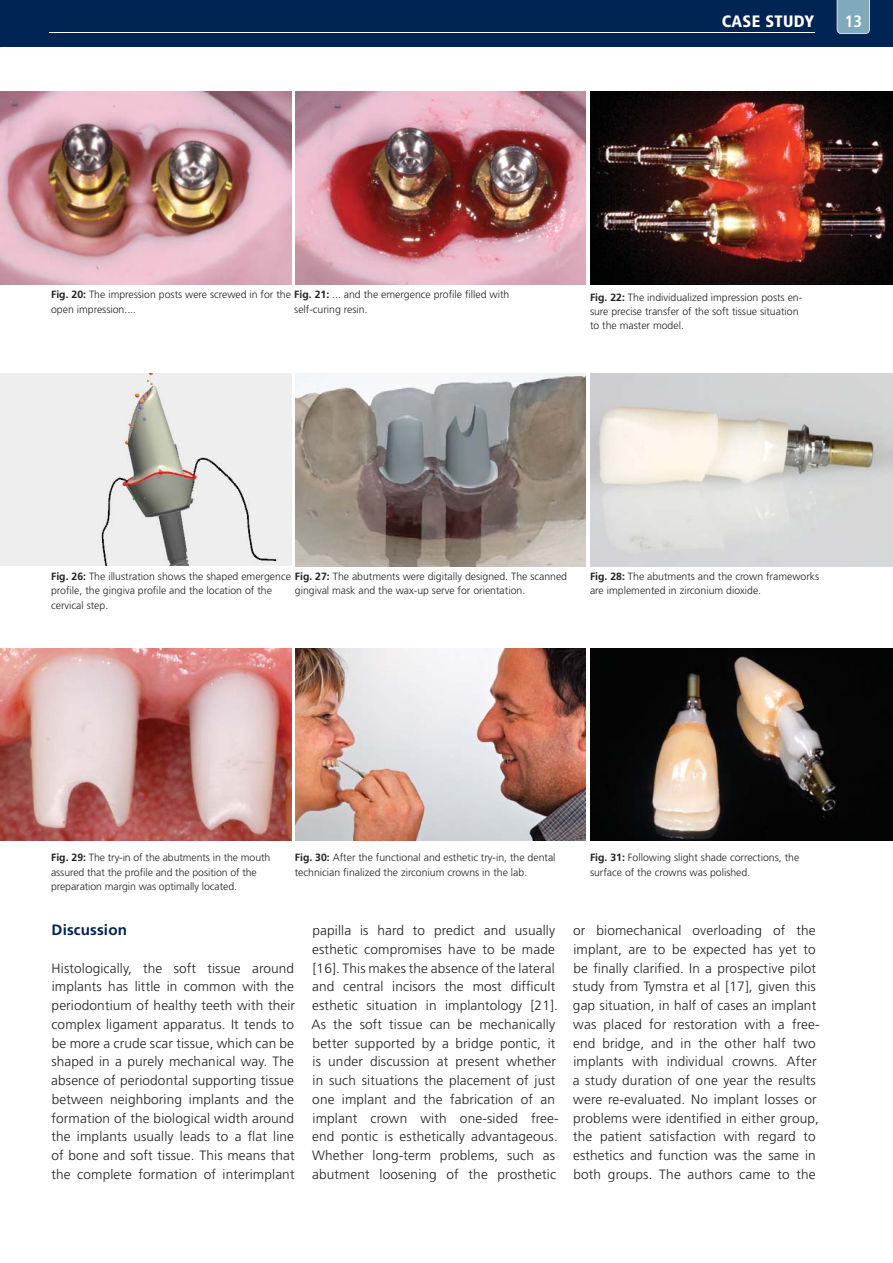
<style>
.page{position:relative;width:893px;height:1263px;background:#fff}
.page>*{position:absolute;margin:0;border:0;box-sizing:border-box;transform-origin:0 0}
.t1{font:900 condensed 16.5px "Frutiger LT Std";letter-spacing:.02em;color:#fff}
.t2{font:700 condensed 16.5px "Frutiger LT Std";color:#fff}
.t3{font:700 15px "Frutiger LT Std";letter-spacing:.01em;color:#002454}
.t4{font:300 13.5px/18.8px "Frutiger LT Std";letter-spacing:.01em;color:#231f20}
.t5{font:300 10.5px/14.2px "Frutiger LT Std";color:#231f20}
.s1{font-weight:700}
</style>
<div class="page">
<div style="left:0;top:0;width:892px;height:47px;background:#002454"></div>
<hr style="left:49px;top:32px;width:765px;height:1px;background:#fff">
<svg style="left:836px;top:0;width:34px;height:34px"></svg>
<img style="left:1px;top:649px;width:290px;height:192px">
<img style="left:590px;top:648px;width:302px;height:193px">
<img style="left:295px;top:649px;width:291px;height:192px">
<img style="left:0;top:374px;width:291px;height:192px">
<img style="left:590px;top:374px;width:302px;height:192px">
<img style="left:295px;top:374px;width:291px;height:192px">
<img style="left:0;top:92px;width:291px;height:192px">
<img style="left:590px;top:92px;width:302px;height:192px">
<img style="left:295px;top:92px;width:291px;height:192px">
<p class="t1" style="left:721px;top:11px;width:94px">CASE STUDY</p>
<p class="t2" style="left:844px;top:12px;width:19px">13</p>
<p class="t5" style="left:51px;top:288px;width:460px"><span class="s1">Fig. 20:</span> The impression posts were screwed in for the <span class="s1">Fig. 21:</span> ... and the emergence profile filled with open impression....</p>
<p class="t5" style="left:590px;top:291px;width:214px"><span class="s1">Fig. 22:</span> The individualized impression posts en&shy;sure precise transfer of the soft tissue situation to the master model.</p>
<p class="t5" style="left:294px;top:303px;width:75px">self-curing resin.</p>
<p class="t5" style="left:51px;top:570px;width:517px"><span class="s1">Fig. 26:</span> The illustration shows the shaped emergence <span class="s1">Fig. 27:</span> The abutments were digitally designed. The scanned profile, the gingiva profile and the location of the<br>cervical step.</p>
<p class="t5" style="left:590px;top:570px;width:231px"><span class="s1">Fig. 28:</span> The abutments and the crown frameworks are implemented in zirconium dioxide.</p>
<p class="t5" style="left:295px;top:584px;width:232px">gingival mask and the wax-up serve for orientation.</p>
<p class="t5" style="left:295px;top:851px;width:262px"><span class="s1">Fig. 30:</span> After the functional and esthetic try-in, the dental technician finalized the zirconium crowns in the lab.</p>
<p class="t5" style="left:51px;top:851px;width:221px"><span class="s1">Fig. 29:</span> The try-in of the abutments in the mouth assured that the profile and the position of the preparation margin was optimally located.</p>
<p class="t5" style="left:590px;top:851px;width:211px"><span class="s1">Fig. 31:</span> Following slight shade corrections, the surface of the crowns was polished.</p>
<p class="t3" style="left:52px;top:923px;width:77px">Discussion</p>
<p class="t4" style="left:51px;top:959px;width:245px;text-align:justify">Histologically, the soft tissue around implants has little in common with the periodontium of healthy teeth with their complex ligament apparatus. It tends to be more a crude scar tissue, which can be shaped in a purely mechanical way. The absence of periodontal supporting tissue between neighboring implants and the formation of the biological width around the implants usually leads to a flat line of bone and soft tissue. This means that the complete formation of interimplant</p>
<p class="t4" style="left:311px;top:922px;width:249px">papilla is hard to predict and usually esthetic compromises have to be made [16]. This makes the absence of the lateral and central incisors the most difficult esthetic situation in implantology [21].<br>As the soft tissue can be mechanically better supported by a bridge pontic, it is under discussion at present whether in such situations the placement of just one implant and the fabrication of an implant crown with one-sided free&shy;end pontic is esthetically advantageous.<br>Whether long-term problems, such as abutment loosening of the prosthetic</p>
<p class="t4" style="left:573px;top:922px;width:248px">or biomechanical overloading of the implant, are to be expected has yet to be finally clarified. In a prospective pilot study from Tymstra et al [17], given this gap situation, in half of cases an implant was placed for restoration with a free&shy;end bridge, and in the other half two implants with individual crowns. After a study duration of one year the results were re-evaluated. No implant losses or problems were identified in either group, the patient satisfaction with regard to esthetics and function was the same in both groups. The authors came to the</p>
</div>
